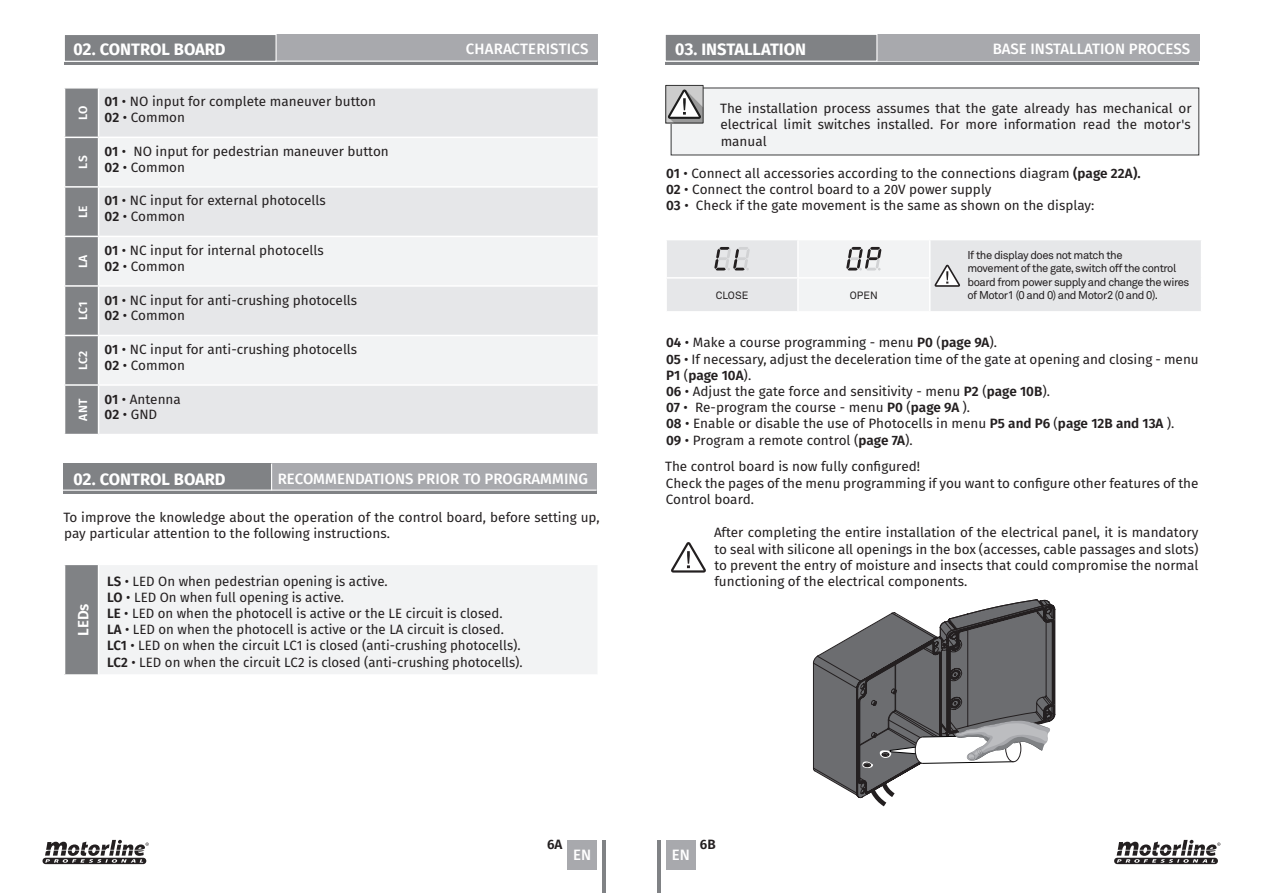
<style>
.page{position:relative;width:1263px;height:893px;background:#fff}
.page>*{position:absolute;margin:0;border:0;box-sizing:border-box;transform-origin:0 0}
.titulos{font:700 16.5px "Fira Sans";color:#fff}
.textocorrido{font:500 15px "Fira Sans";color:#fff}
.t1{font:600 15px "Fira Sans";color:#fff}
.t2{font:13.5px/16.2px "Fira Sans";color:#231f20}
.t3{font:600 13.5px "Fira Sans";color:#231f20}
.t4{font:600 12px "Fira Sans";color:#fff}
.t5{font:11.25px/13.5px "Akkurat Pro";letter-spacing:-.04em;color:#231f20}
.t6{font:10.5px "Akkurat Pro";color:#231f20}
.s1{font-weight:600}
</style>
<div class="page">
<div style="left:64px;top:35px;width:533px;height:30px;background:#808285"></div>
<div style="left:665px;top:35px;width:534px;height:30px;background:#808285"></div>
<div style="left:248px;top:35px;width:349px;height:26px;background:#a8a9ad"></div>
<hr style="left:657px;top:61px;width:542px;height:1px;background:#fff">
<hr style="left:43px;top:61px;width:554px;height:1px;background:#fff">
<div style="left:666px;top:840px;width:30px;height:29px;background:#a8a9ad"></div>
<div style="left:567px;top:840px;width:30px;height:29px;background:#a8a9ad"></div>
<hr style="left:603px;top:840px;width:3px;height:53px;background:#808285">
<hr style="left:657px;top:840px;width:3px;height:53px;background:#808285">
<div style="left:849px;top:35px;width:350px;height:26px;background:#a8a9ad"></div>
<div style="left:63px;top:463px;width:534px;height:31px;background:#808285"></div>
<div style="left:272px;top:463px;width:325px;height:27px;background:#a8a9ad"></div>
<hr style="left:42px;top:490px;width:555px;height:1px;background:#fff">
<svg style="left:271px;top:463px;width:1px;height:27px"></svg>
<svg style="left:813px;top:599px;width:241px;height:208px"></svg>
<svg style="left:671px;top:542px;width:35px;height:31px"></svg>
<div style="left:665px;top:34px;width:212px;height:28px;background:#808285;border:1px solid #fff"></div>
<div style="left:64px;top:34px;width:213px;height:28px;background:#808285;border:1px solid #fff"></div>
<svg style="left:1114px;top:840px;width:106px;height:24px"></svg>
<svg style="left:43px;top:840px;width:106px;height:24px"></svg>
<svg style="left:65px;top:89px;width:33px;height:345px;background:#828487"></svg>
<div style="left:99px;top:89px;width:499px;height:345px;background:#e6e7e9"></div>
<svg style="left:99px;top:138px;width:499px;height:246px;fill:#f2f3f4"></svg>
<hr style="left:64px;top:137px;width:35px;height:1px;background:#fff">
<hr style="left:99px;top:137px;width:500px;height:1px;background:#fff">
<hr style="left:64px;top:186px;width:35px;height:2px;background:#fff">
<hr style="left:99px;top:186px;width:500px;height:2px;background:#fff">
<hr style="left:64px;top:236px;width:35px;height:1px;background:#fff">
<hr style="left:99px;top:236px;width:500px;height:1px;background:#fff">
<hr style="left:64px;top:285px;width:35px;height:2px;background:#fff">
<hr style="left:99px;top:285px;width:500px;height:2px;background:#fff">
<hr style="left:64px;top:335px;width:35px;height:1px;background:#fff">
<hr style="left:99px;top:335px;width:500px;height:1px;background:#fff">
<hr style="left:64px;top:384px;width:35px;height:2px;background:#fff">
<hr style="left:99px;top:384px;width:500px;height:2px;background:#fff">
<div style="left:65px;top:564px;width:34px;height:111px;background:#808285"></div>
<div style="left:99px;top:564px;width:499px;height:111px;background:#f2f3f4"></div>
<hr style="left:64px;top:564px;width:35px;height:1px;background:#fff">
<hr style="left:99px;top:564px;width:500px;height:1px;background:#fff">
<hr style="left:98px;top:565px;width:1px;height:109px;background:#fff">
<hr style="left:597px;top:565px;width:2px;height:109px;background:#fff">
<hr style="left:64px;top:674px;width:35px;height:2px;background:#fff">
<hr style="left:99px;top:674px;width:500px;height:2px;background:#fff">
<svg style="left:667px;top:240px;width:534px;height:71px"></svg>
<div style="left:665px;top:85px;width:38px;height:38px;background:#ccc"></div>
<svg style="left:668px;top:87px;width:531px;height:69px"></svg>
<div style="left:665px;top:85px;width:38px;height:38px;border:1px solid #333"></div>
<p class="titulos" style="left:73px;top:36px;width:154px">02. CONTROL BOARD</p>
<p class="textocorrido" style="left:993px;top:37px;width:199px">BASE INSTALLATION PROCESS</p>
<p class="textocorrido" style="left:466px;top:37px;width:124px">CHARACTERISTICS</p>
<p class="titulos" style="left:675px;top:36px;width:132px">03. INSTALLATION</p>
<p class="t4" style="left:73px;top:120px;width:16px;rotate:-90deg">LO</p>
<p class="t4" style="left:73px;top:169px;width:14px;rotate:-90deg">LS</p>
<p class="t4" style="left:73px;top:218px;width:14px;rotate:-90deg">LE</p>
<p class="t4" style="left:73px;top:268px;width:15px;rotate:-90deg">LA</p>
<p class="t4" style="left:73px;top:320px;width:20px;rotate:-90deg">LC1</p>
<p class="t4" style="left:73px;top:370px;width:20px;rotate:-90deg">LC2</p>
<p class="t2" style="left:105px;top:93px;width:273px"><span class="s1">01</span> • NO input for complete maneuver button</p>
<p class="t2" style="left:105px;top:109px;width:82px"><span class="s1">02</span> • Common</p>
<p class="t2" style="left:105px;top:143px;width:286px"><span class="s1">01</span> • NO input for pedestrian maneuver button</p>
<p class="t2" style="left:105px;top:159px;width:82px"><span class="s1">02</span> • Common</p>
<p class="t2" style="left:105px;top:192px;width:223px"><span class="s1">01</span> • NC input for external photocells</p>
<p class="t2" style="left:105px;top:208px;width:82px"><span class="s1">02</span> • Common</p>
<p class="t2" style="left:105px;top:242px;width:221px"><span class="s1">01</span> • NC input for internal photocells</p>
<p class="t2" style="left:105px;top:258px;width:82px"><span class="s1">02</span> • Common</p>
<p class="t2" style="left:105px;top:291px;width:254px"><span class="s1">01</span> • NC input for anti-crushing photocells</p>
<p class="t2" style="left:105px;top:307px;width:82px"><span class="s1">02</span> • Common</p>
<p class="t2" style="left:105px;top:341px;width:254px"><span class="s1">01</span> • NC input for anti-crushing photocells</p>
<p class="t2" style="left:105px;top:357px;width:82px"><span class="s1">02</span> • Common</p>
<p class="t4" style="left:73px;top:420px;width:23px;rotate:-90deg">ANT</p>
<p class="t2" style="left:105px;top:390px;width:78px"><span class="s1">01</span> • Antenna</p>
<p class="t2" style="left:105px;top:406px;width:54px"><span class="s1">02</span> • GND</p>
<p class="titulos" style="left:73px;top:465px;width:154px">02. CONTROL BOARD</p>
<p class="textocorrido" style="left:278px;top:466px;width:312px">RECOMMENDATIONS PRIOR TO PROGRAMMING</p>
<p class="t2" style="left:63px;top:508px;width:538px">To improve the knowledge about the operation of the control board, before setting up, pay particular attention to the following instructions.</p>
<p class="t1" style="left:71px;top:636px;width:34px;rotate:-90deg">LEDs</p>
<p class="t2" style="left:107px;top:572px;width:282px"><span class="s1">LS</span> • LED On when pedestrian opening is active.</p>
<p class="t2" style="left:107px;top:588px;width:239px"><span class="s1">LO</span> • LED On when full opening is active.</p>
<p class="t2" style="left:107px;top:605px;width:397px"><span class="s1">LE</span> • LED on when the photocell is active or the LE circuit is closed.</p>
<p class="t2" style="left:107px;top:621px;width:398px"><span class="s1">LA</span> • LED on when the photocell is active or the LA circuit is closed.</p>
<p class="t2" style="left:107px;top:637px;width:415px"><span class="s1">LC1</span> • LED on when the circuit LC1 is closed (anti-crushing photocells).</p>
<p class="t2" style="left:107px;top:653px;width:417px"><span class="s1">LC2</span> • LED on when the circuit LC2 is closed (anti-crushing photocells).</p>
<p class="t2" style="left:720px;top:100px;width:473px;text-align:justify">The installation process assumes that the gate already has mechanical or electrical limit switches installed. For more information read the motor's manual</p>
<p class="t2" style="left:666px;top:165px;width:476px"><span class="s1">01</span> • Connect all accessories according to the connections diagram <span class="s1">(page 22A).</span></p>
<p class="t2" style="left:666px;top:181px;width:327px"><span class="s1">02</span> • Connect the control board to a 20V power supply</p>
<p class="t2" style="left:666px;top:197px;width:430px"><span class="s1">03</span> • Check if the gate movement is the same as shown on the display:</p>
<p class="t6" style="left:716px;top:289px;width:34px">CLOSE</p>
<p class="t6" style="left:850px;top:289px;width:29px">OPEN</p>
<p class="t5" style="left:967px;top:248px;width:157px">If the display does not match the</p>
<p class="t5" style="left:967px;top:262px;width:223px">movement of the gate, switch off the control board from power supply and change the wires of Motor1 (0 and 0) and Motor2 (0 and 0).</p>
<p class="t2" style="left:666px;top:334px;width:332px"><span class="s1">04</span> • Make a course programming - menu <span class="s1">P0</span> (<span class="s1">page 9A</span>).</p>
<p class="t2" style="left:666px;top:350px;width:534px"><span class="s1">05</span> • If necessary, adjust the deceleration time of the gate at opening and closing - menu<br><span class="s1">P1</span> (<span class="s1">page 10A</span>).</p>
<p class="t2" style="left:666px;top:383px;width:385px"><span class="s1">06</span> • Adjust the gate force and sensitivity - menu <span class="s1">P2</span> (<span class="s1">page 10B</span>).</p>
<p class="t2" style="left:666px;top:399px;width:306px"><span class="s1">07</span> • Re-program the course - menu <span class="s1">P0</span> (<span class="s1">page 9A</span> ).</p>
<p class="t2" style="left:666px;top:415px;width:510px"><span class="s1">08</span> • Enable or disable the use of Photocells in menu <span class="s1">P5 and P6</span> (<span class="s1">page 12B and 13A</span> ).</p>
<p class="t2" style="left:666px;top:431px;width:248px"><span class="s1">09</span> • Program a remote control (<span class="s1">page 7A</span>).</p>
<p class="t2" style="left:665px;top:458px;width:257px">The control board is now fully configured!</p>
<p class="t2" style="left:666px;top:474px;width:534px">Check the pages of the menu programming if you want to configure other features of the</p>
<p class="t2" style="left:666px;top:491px;width:90px">Control board.</p>
<p class="t2" style="left:714px;top:524px;width:486px;text-align:justify">After completing the entire installation of the electrical panel, it is mandatory to seal with silicone all openings in the box (accesses, cable passages and slots) to prevent the entry of moisture and insects that could compromise the normal functioning of the electrical components.</p>
<p class="t3" style="left:547px;top:833px;width:17px">6A</p>
<p class="t3" style="left:700px;top:833px;width:17px">6B</p>
<p class="textocorrido" style="left:573px;top:842px;width:20px">EN</p>
<p class="textocorrido" style="left:672px;top:842px;width:20px">EN</p>
</div>
